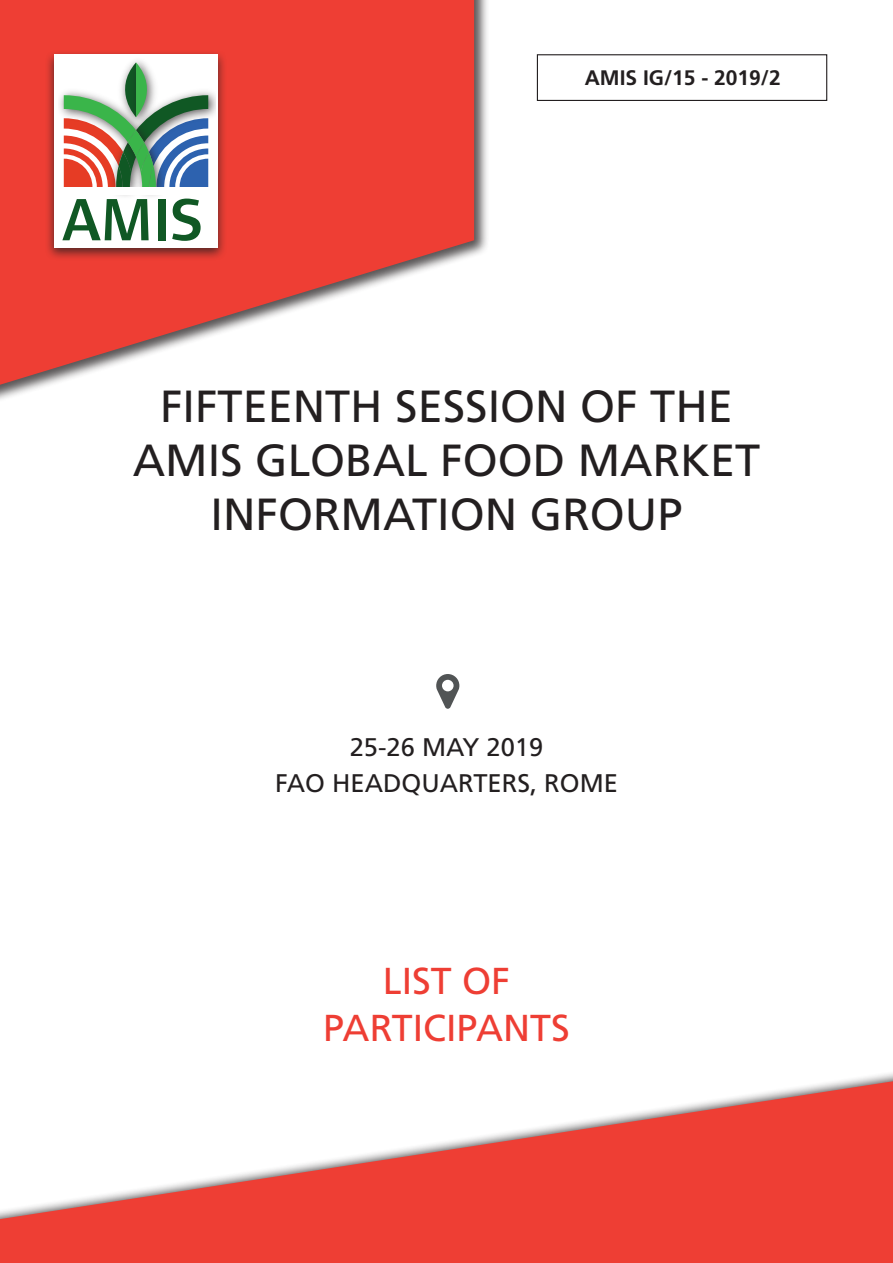
<style>
.page{position:relative;width:893px;height:1263px;background:#fff}
.page>*{position:absolute;margin:0;border:0;box-sizing:border-box;transform-origin:0 0}
.t1{font:600 61.8px "Foundry Form Sans";color:#105824}
.Big_text{font:45px/54px "Frutiger LT Std";color:#231f20;text-align:center}
.Big_text-2{font:37.5px/46.5px "Frutiger LT Std";color:#ee3e34;text-align:center}
.Small_heading_white{font:25.5px/36px "Frutiger LT Std";color:#231f20;text-align:center}
.t2{font:700 21px "Frutiger LT Std";color:#231f20}
</style>
<div class="page">
<svg style="left:436px;top:674px;width:23px;height:35px"></svg>
<div style="left:537px;top:54px;width:290px;height:47px;border:1px solid #231f20"></div>
<div style="left:0;top:0;width:489px;height:406px;background:#231f20;opacity:.75"></div>
<svg style="left:0;top:0;width:474px;height:385px;fill:#ee3e34"></svg>
<svg style="left:0;top:1081px;width:893px;height:182px;fill:#ee3e34"></svg>
<div style="left:45px;top:49px;width:182px;height:212px;background:#231f20;opacity:.75"></div>
<div style="left:54px;top:54px;width:164px;height:194px;background:#fff"></div>
<img style="left:208px;top:92px;width:8px;height:95px">
<img style="left:59px;top:60px;width:97px;height:136px">
<svg style="left:64px;top:62px;width:144px;height:125px"></svg>
<div style="left:58px;top:187px;width:158px;height:8px;background:#fff"></div>
<p class="t1" style="left:62px;top:185px;width:142px">AMIS</p>
<p class="t2" style="left:585px;top:65px;width:198px">AMIS IG/15 - 2019/2</p>
<p class="Big_text" style="left:133px;top:379px;width:629px">FIFTEENTH SESSION OF THE<br>AMIS GLOBAL FOOD MARKET<br>INFORMATION GROUP</p>
<p class="Small_heading_white" style="left:275px;top:729px;width:344px">25-26 MAY 2019<br>FAO HEADQUARTERS, ROME</p>
<p class="Big_text-2" style="left:323px;top:958px;width:248px">LIST OF<br>PARTICIPANTS</p>
</div>
